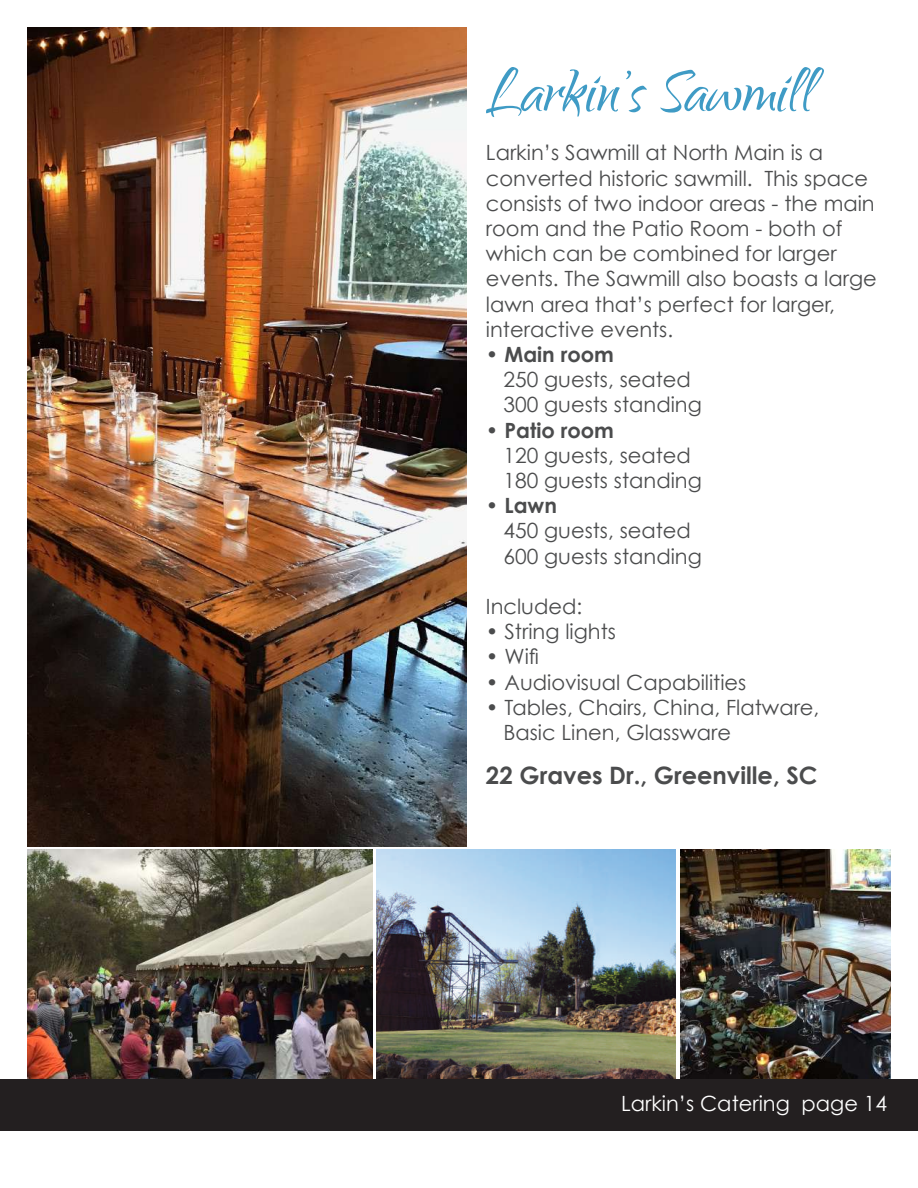
<style>
.page{position:relative;width:918px;height:1188px;background:#fff}
.page>*{position:absolute;margin:0;border:0;box-sizing:border-box;transform-origin:0 0}
.t1{font:78px "Qwigley";color:#3f9bc5}
.t2{font:700 24px "Century Gothic";color:#4b4c4d}
.t3{font:21px/25.2px "Century Gothic";color:#4b4c4d}
.t4{font:700 21px "Century Gothic";color:#4b4c4d}
.t5{font:21px "Century Gothic";color:#fff}
</style>
<div class="page">
<img style="left:27px;top:850px;width:346px;height:229px">
<img style="left:376px;top:850px;width:300px;height:229px">
<img style="left:680px;top:850px;width:211px;height:229px">
<div style="left:0;top:1079px;width:918px;height:52px;background:#231f20"></div>
<img style="left:27px;top:27px;width:440px;height:819px">
<h1 class="t1" style="left:486px;top:50px;width:331px">Larkin’s Sawmill</h1>
<p class="t3" style="left:486px;top:140px;width:392px">Larkin’s Sawmill at North Main is a converted historic sawmill. This space consists of two indoor areas - the main room and the Patio Room - both of which can be combined for larger events. The Sawmill also boasts a large lawn area that’s perfect for larger, interactive events.</p>
<p class="t4" style="left:486px;top:341px;width:130px">• Main room</p>
<p class="t3" style="left:503px;top:367px;width:200px">250 guests, seated<br>300 guests standing</p>
<p class="t4" style="left:486px;top:417px;width:130px">• Patio room</p>
<p class="t3" style="left:503px;top:442px;width:200px">120 guests, seated<br>180 guests standing</p>
<p class="t4" style="left:486px;top:492px;width:72px">• Lawn</p>
<p class="t3" style="left:503px;top:518px;width:200px">450 guests, seated<br>600 guests standing</p>
<p class="t3" style="left:486px;top:593px;width:98px">Included:</p>
<p class="t3" style="left:486px;top:619px;width:132px">• String lights</p>
<p class="t3" style="left:486px;top:644px;width:55px">• Wifi</p>
<p class="t3" style="left:486px;top:669px;width:262px">• Audiovisual Capabilities</p>
<p class="t3" style="left:503px;top:694px;width:317px;text-indent:-17px">• Tables, Chairs, China, Flatware,<br>Basic Linen, Glassware</p>
<p class="t2" style="left:486px;top:760px;width:333px">22 Graves Dr., Greenville, SC</p>
<p class="t5" style="left:621px;top:1090px;width:268px">Larkin’s Catering page 14</p>
</div>
